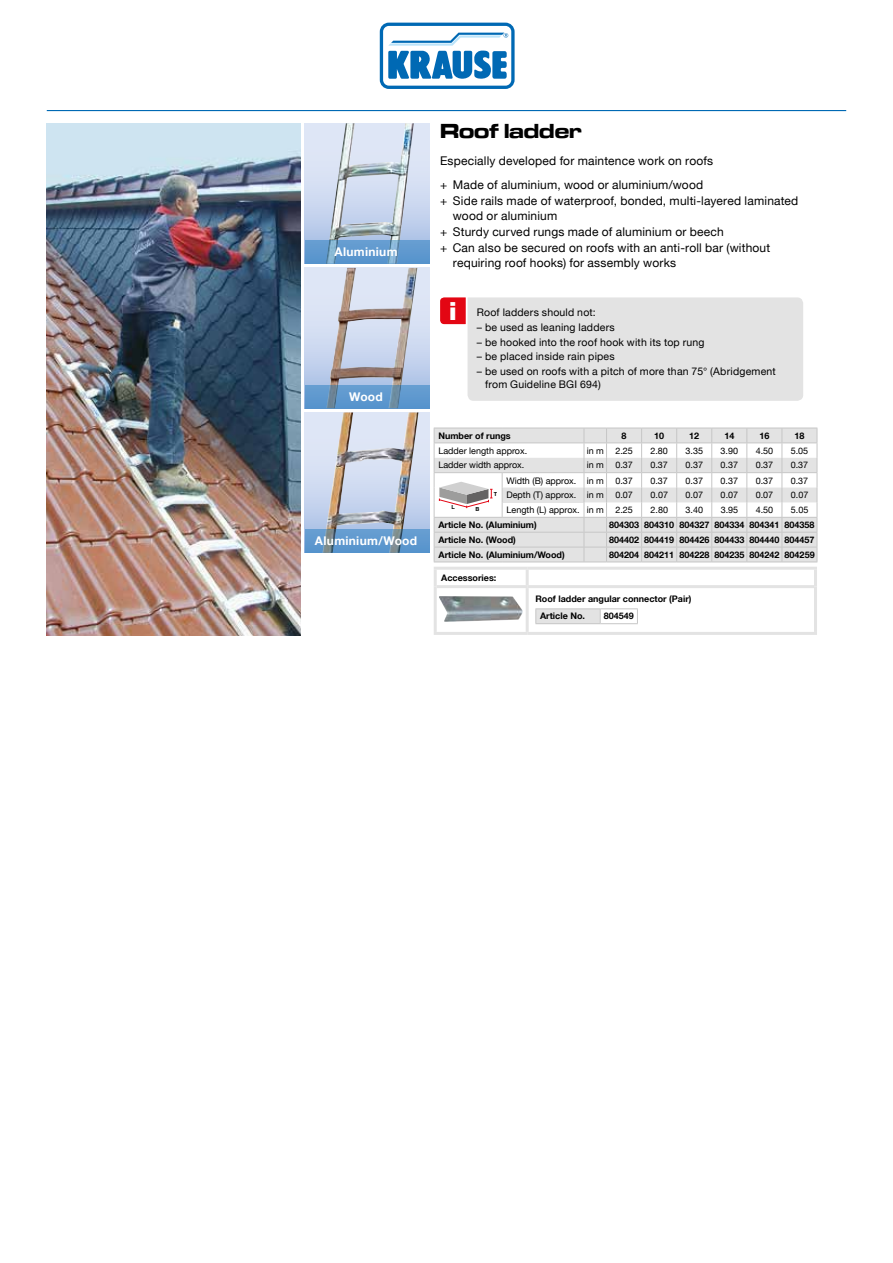
<style>
.page{position:relative;width:893px;height:1263px;background:#fff}
.page>*{position:absolute;margin:0;border:0;box-sizing:border-box;transform-origin:0 0}
.t1{font:26.7px "Microgramma D Bold Exte";color:#fff}
.t2{font:21px "Microgramma D Bold Exte";color:#000}
.t3{font:12px/24.3px "Helvetica Neue LT";letter-spacing:.015em;color:#000}
.t4{font:700 12px "Helvetica Neue LT";letter-spacing:.025em;color:#fff}
.t5{font:10.5px/12.6px "Helvetica Neue LT";letter-spacing:.02em;color:#000}
.t6{font:700 9px/17.1px "Helvetica Neue LT";color:#000}
.t7{font:9px "Helvetica Neue LT";color:#000}
.t8{font:700 5.55px "Helvetica LT Std";color:#000}
</style>
<div class="page">
<svg style="left:378px;top:21px;width:138px;height:69px"></svg>
<svg style="left:380px;top:23px;width:135px;height:66px"></svg>
<hr style="left:47px;top:110px;width:799px;height:1px;background:#0069b4">
<img style="left:47px;top:123px;width:253px;height:513px">
<svg style="left:305px;top:412px;width:124px;height:117px;background:#d1dcf1"></svg>
<img style="left:322px;top:412px;width:96px;height:117px">
<svg style="left:305px;top:268px;width:124px;height:117px;background:#d0dcf1"></svg>
<img style="left:326px;top:268px;width:91px;height:117px">
<svg style="left:305px;top:123px;width:124px;height:117px;background:#d1dcf1"></svg>
<img style="left:326px;top:123px;width:88px;height:117px">
<svg style="left:434px;top:428px;width:384px;height:135px"></svg>
<hr style="left:434px;top:567px;width:93px;height:3px;background:#e3e3e3">
<hr style="left:434px;top:570px;width:3px;height:17px;background:#e3e3e3">
<hr style="left:527px;top:567px;width:290px;height:3px;background:#e3e3e3">
<hr style="left:814px;top:570px;width:3px;height:17px;background:#e3e3e3">
<hr style="left:434px;top:587px;width:3px;height:45px;background:#e3e3e3">
<hr style="left:814px;top:587px;width:3px;height:45px;background:#e3e3e3">
<hr style="left:434px;top:632px;width:93px;height:3px;background:#e3e3e3">
<hr style="left:527px;top:632px;width:290px;height:3px;background:#e3e3e3">
<hr style="left:526px;top:570px;width:3px;height:15px;background:#e3e3e3">
<hr style="left:437px;top:585px;width:90px;height:3px;background:#e3e3e3">
<hr style="left:527px;top:585px;width:287px;height:3px;background:#e3e3e3">
<hr style="left:526px;top:588px;width:3px;height:44px;background:#e3e3e3">
<img style="left:439px;top:596px;width:84px;height:26px">
<div style="left:536px;top:609px;width:64px;height:15px;background:#e3e3e3"></div>
<svg style="left:535px;top:609px;width:1px;height:14px"></svg>
<hr style="left:535px;top:608px;width:65px;height:1px;background:#c6c6c6">
<hr style="left:535px;top:623px;width:65px;height:1px;background:#c6c6c6">
<svg style="left:600px;top:609px;width:1px;height:14px"></svg>
<hr style="left:600px;top:608px;width:38px;height:1px;background:#c6c6c6">
<svg style="left:637px;top:609px;width:1px;height:14px"></svg>
<hr style="left:600px;top:623px;width:38px;height:1px;background:#c6c6c6">
<svg style="left:305px;top:240px;width:124px;height:24px;background:#629acd"></svg>
<svg style="left:305px;top:385px;width:124px;height:23px;background:#6096c7"></svg>
<svg style="left:305px;top:529px;width:124px;height:24px;background:#6195c3"></svg>
<svg style="left:440px;top:297px;width:363px;height:104px;background:#e4e0e0"></svg>
<p class="t4" style="left:335px;top:245px;width:65px">Aluminium</p>
<p class="t4" style="left:349px;top:389px;width:35px">Wood</p>
<p class="t4" style="left:315px;top:534px;width:104px">Aluminium/Wood</p>
<h2 class="t2" style="left:440px;top:116px;width:143px">Roof ladder</h2>
<p class="t3" style="left:440px;top:148px;width:275px">Especially developed for maintence work on roofs + Made of aluminium, wood or aluminium/wood</p>
<p class="t3" style="left:453px;top:194px;width:347px;line-height:14.2px;text-indent:-13px">+ Side rails made of waterproof, bonded, multi-layered laminated wood or aluminium</p>
<p class="t3" style="left:440px;top:223px;width:332px;line-height:16.4px">+ Sturdy curved rungs made of aluminium or beech<br>+ Can also be secured on roofs with an anti-roll bar (without</p>
<p class="t3" style="left:453px;top:250px;width:225px">requiring roof hooks) for assembly works</p>
<h1 class="t1" style="left:449px;top:293px;width:8px">i</h1>
<p class="t5" style="left:477px;top:306px;width:120px">Roof ladders should not:</p>
<p class="t5" style="left:477px;top:321px;width:139px">– be used as leaning ladders</p>
<p class="t5" style="left:477px;top:335px;width:229px">– be hooked into the roof hook with its top rung</p>
<p class="t5" style="left:477px;top:350px;width:139px">– be placed inside rain pipes</p>
<p class="t5" style="left:485px;top:365px;width:292px;text-indent:-8px">– be used on roofs with a pitch of more than 75° (Abridgement from Guideline BGI 694)</p>
<p class="t6" style="left:438px;top:427px;width:74px">Number of rungs</p>
<p class="t6" style="left:622px;top:427px;width:7px">8</p>
<p class="t6" style="left:654px;top:427px;width:12px">10</p>
<p class="t6" style="left:689px;top:427px;width:12px">12</p>
<p class="t6" style="left:724px;top:427px;width:12px">14</p>
<p class="t6" style="left:759px;top:427px;width:12px">16</p>
<p class="t6" style="left:794px;top:427px;width:12px">18</p>
<p class="t7" style="left:438px;top:445px;width:90px">Ladder length approx.</p>
<p class="t7" style="left:587px;top:445px;width:19px">in m</p>
<p class="t7" style="left:615px;top:445px;width:19px">2.25</p>
<p class="t7" style="left:650px;top:445px;width:19px">2.80</p>
<p class="t7" style="left:685px;top:445px;width:19px">3.35</p>
<p class="t7" style="left:721px;top:445px;width:19px">3.90</p>
<p class="t7" style="left:756px;top:445px;width:19px">4.50</p>
<p class="t7" style="left:791px;top:445px;width:19px">5.05</p>
<p class="t7" style="left:438px;top:460px;width:88px">Ladder width approx.</p>
<p class="t7" style="left:587px;top:460px;width:19px">in m</p>
<p class="t7" style="left:615px;top:460px;width:19px">0.37</p>
<p class="t7" style="left:650px;top:460px;width:19px">0.37</p>
<p class="t7" style="left:685px;top:460px;width:19px">0.37</p>
<p class="t7" style="left:721px;top:460px;width:19px">0.37</p>
<p class="t7" style="left:756px;top:460px;width:19px">0.37</p>
<p class="t7" style="left:791px;top:460px;width:19px">0.37</p>
<p class="t7" style="left:506px;top:475px;width:99px">Width (B) approx. in m</p>
<p class="t7" style="left:615px;top:475px;width:19px">0.37</p>
<p class="t7" style="left:650px;top:475px;width:19px">0.37</p>
<p class="t7" style="left:685px;top:475px;width:19px">0.37</p>
<p class="t7" style="left:721px;top:475px;width:19px">0.37</p>
<p class="t7" style="left:756px;top:475px;width:19px">0.37</p>
<p class="t7" style="left:791px;top:475px;width:19px">0.37</p>
<p class="t7" style="left:506px;top:489px;width:99px">Depth (T) approx. in m</p>
<p class="t7" style="left:615px;top:490px;width:19px">0.07</p>
<p class="t7" style="left:650px;top:490px;width:19px">0.07</p>
<p class="t7" style="left:686px;top:490px;width:19px">0.07</p>
<p class="t7" style="left:721px;top:490px;width:19px">0.07</p>
<p class="t7" style="left:756px;top:490px;width:19px">0.07</p>
<p class="t7" style="left:791px;top:490px;width:19px">0.07</p>
<p class="t7" style="left:506px;top:504px;width:99px">Length (L) approx. in m</p>
<p class="t7" style="left:615px;top:504px;width:19px">2.25</p>
<p class="t7" style="left:650px;top:504px;width:19px">2.80</p>
<p class="t7" style="left:686px;top:504px;width:19px">3.40</p>
<p class="t7" style="left:721px;top:504px;width:19px">3.95</p>
<p class="t7" style="left:756px;top:504px;width:19px">4.50</p>
<p class="t7" style="left:791px;top:504px;width:19px">5.05</p>
<p class="t6" style="left:438px;top:516px;width:100px">Article No. (Aluminium)</p>
<p class="t6" style="left:609px;top:516px;width:207px">804303 804310 804327 804334 804341 804358</p>
<p class="t6" style="left:438px;top:531px;width:79px">Article No. (Wood)</p>
<p class="t6" style="left:609px;top:531px;width:207px">804402 804419 804426 804433 804440 804457</p>
<p class="t6" style="left:438px;top:546px;width:128px">Article No. (Aluminium/Wood)</p>
<p class="t6" style="left:609px;top:546px;width:207px">804204 804211 804228 804235 804242 804259</p>
<p class="t8" style="left:494px;top:490px;width:5px">T</p>
<p class="t8" style="left:451px;top:504px;width:5px">L</p>
<p class="t8" style="left:476px;top:506px;width:6px">B</p>
<p class="t6" style="left:441px;top:569px;width:57px">Accessories:</p>
<p class="t6" style="left:540px;top:590px;width:153px;text-indent:-5px">Roof ladder angular connector (Pair)<br>Article No.</p>
<p class="t6" style="left:604px;top:607px;width:32px">804549</p>
</div>
